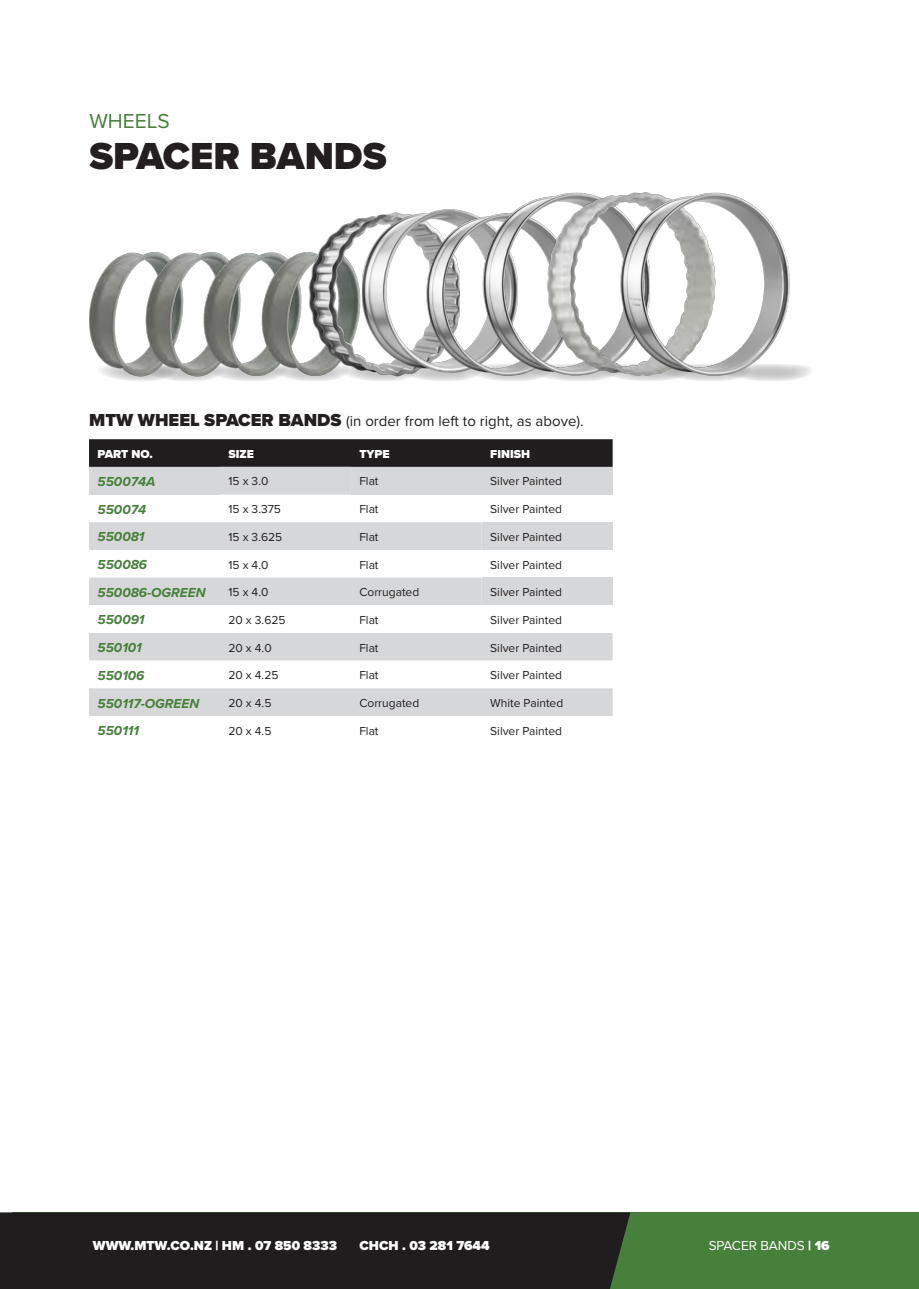
<style>
.page{position:relative;width:919px;height:1289px;background:#fff}
.page>*{position:absolute;margin:0;border:0;box-sizing:border-box;transform-origin:0 0}
.t1{font:900 39px "Proxima Nova";color:#231f20}
.t2{font:21px "Proxima Nova";color:#46803b}
.t3{font:15px "Proxima Nova";color:#231f20}
.GREEN{font:italic 700 13.5px "Proxima Nova";color:#46803b}
.t4{font:900 13.5px "Proxima Nova";color:#fff}
.t5{font:13.5px "Proxima Nova";color:#fff}
.t6{font:12px "Proxima Nova";color:#231f20}
.t7{font:900 12px "Proxima Nova";color:#fff}
.s1{font-weight:900;font-size:18px}
.s2{font-weight:900}
</style>
<div class="page">
<svg style="left:108px;top:365px;width:703px;height:16px"></svg>
<img style="left:89px;top:252px;width:47px;height:124px">
<div style="left:13px;top:1212px;width:905px;height:76px;background:#46803b"></div>
<div style="left:0;top:1212px;width:630px;height:76px;background:#201d1e"></div>
<svg style="left:89px;top:439px;width:523px;height:28px;background:#221f20"></svg>
<svg style="left:89px;top:467px;width:392px;height:138px;fill:#d6d7d8"></svg>
<div style="left:351px;top:467px;width:130px;height:27px;background:#d6d7d8"></div>
<div style="left:481px;top:467px;width:131px;height:27px;background:#d6d7d8"></div>
<div style="left:481px;top:522px;width:131px;height:28px;background:#d6d7d8"></div>
<div style="left:481px;top:577px;width:131px;height:28px;background:#d6d7d8"></div>
<svg style="left:89px;top:633px;width:523px;height:83px"></svg>
<img style="left:136px;top:252px;width:54px;height:124px">
<img style="left:190px;top:252px;width:58px;height:124px">
<img style="left:248px;top:252px;width:60px;height:124px">
<img style="left:308px;top:218px;width:118px;height:159px">
<img style="left:362px;top:209px;width:101px;height:167px">
<img style="left:426px;top:211px;width:56px;height:167px">
<img style="left:482px;top:192px;width:100px;height:186px">
<img style="left:531px;top:193px;width:83px;height:185px">
<img style="left:614px;top:192px;width:181px;height:186px">
<p class="t2" style="left:89px;top:105px;width:82px">WHEELS</p>
<p class="t1" style="left:89px;top:127px;width:299px">SPACER BANDS</p>
<p class="t3" style="left:89px;top:409px;width:496px"><span class="s1">MTW WHEEL SPACER BANDS</span> (in order from left to right, as above).</p>
<p class="t7" style="left:97px;top:445px;width:57px">PART NO.</p>
<p class="t7" style="left:228px;top:445px;width:27px">SIZE</p>
<p class="t7" style="left:359px;top:445px;width:32px">TYPE</p>
<p class="t7" style="left:490px;top:445px;width:41px">FINISH</p>
<p class="GREEN" style="left:97px;top:471px;width:59px">550074A</p>
<p class="t6" style="left:228px;top:472px;width:41px">15 x 3.0</p>
<p class="t6" style="left:359px;top:472px;width:21px">Flat</p>
<p class="t6" style="left:490px;top:472px;width:73px">Silver Painted</p>
<p class="GREEN" style="left:97px;top:499px;width:50px">550074</p>
<p class="t6" style="left:228px;top:500px;width:54px">15 x 3.375</p>
<p class="t6" style="left:359px;top:500px;width:21px">Flat</p>
<p class="t6" style="left:490px;top:500px;width:73px">Silver Painted</p>
<p class="GREEN" style="left:97px;top:527px;width:48px">550081</p>
<p class="t6" style="left:228px;top:528px;width:55px">15 x 3.625</p>
<p class="t6" style="left:359px;top:528px;width:21px">Flat</p>
<p class="t6" style="left:490px;top:528px;width:73px">Silver Painted</p>
<p class="GREEN" style="left:97px;top:554px;width:51px">550086</p>
<p class="t6" style="left:228px;top:555px;width:41px">15 x 4.0</p>
<p class="t6" style="left:359px;top:555px;width:21px">Flat</p>
<p class="t6" style="left:490px;top:555px;width:73px">Silver Painted</p>
<p class="GREEN" style="left:97px;top:582px;width:109px">550086-OGREEN</p>
<p class="t6" style="left:228px;top:583px;width:41px">15 x 4.0</p>
<p class="t6" style="left:359px;top:583px;width:61px">Corrugated</p>
<p class="t6" style="left:490px;top:583px;width:73px">Silver Painted</p>
<p class="GREEN" style="left:97px;top:610px;width:48px">550091</p>
<p class="t6" style="left:228px;top:611px;width:59px">20 x 3.625</p>
<p class="t6" style="left:359px;top:611px;width:21px">Flat</p>
<p class="t6" style="left:490px;top:611px;width:73px">Silver Painted</p>
<p class="GREEN" style="left:97px;top:637px;width:46px">550101</p>
<p class="t6" style="left:228px;top:638px;width:45px">20 x 4.0</p>
<p class="t6" style="left:359px;top:638px;width:21px">Flat</p>
<p class="t6" style="left:490px;top:638px;width:73px">Silver Painted</p>
<p class="GREEN" style="left:97px;top:665px;width:48px">550106</p>
<p class="t6" style="left:228px;top:666px;width:52px">20 x 4.25</p>
<p class="t6" style="left:359px;top:666px;width:21px">Flat</p>
<p class="t6" style="left:490px;top:666px;width:73px">Silver Painted</p>
<p class="GREEN" style="left:97px;top:693px;width:103px">550117-OGREEN</p>
<p class="t6" style="left:228px;top:694px;width:44px">20 x 4.5</p>
<p class="t6" style="left:359px;top:694px;width:61px">Corrugated</p>
<p class="t6" style="left:490px;top:694px;width:74px">White Painted</p>
<p class="GREEN" style="left:97px;top:720px;width:43px">550111</p>
<p class="t6" style="left:228px;top:721px;width:44px">20 x 4.5</p>
<p class="t6" style="left:359px;top:721px;width:21px">Flat</p>
<p class="t6" style="left:490px;top:721px;width:73px">Silver Painted</p>
<p class="t4" style="left:93px;top:1235px;width:246px">WWW.MTW.CO.NZ | HM . 07 850 8333</p>
<p class="t4" style="left:359px;top:1235px;width:132px">CHCH . 03 281 7644</p>
<p class="t5" style="left:708px;top:1235px;width:122px">SPACER BANDS <span class="s2">| 16</span></p>
</div>
